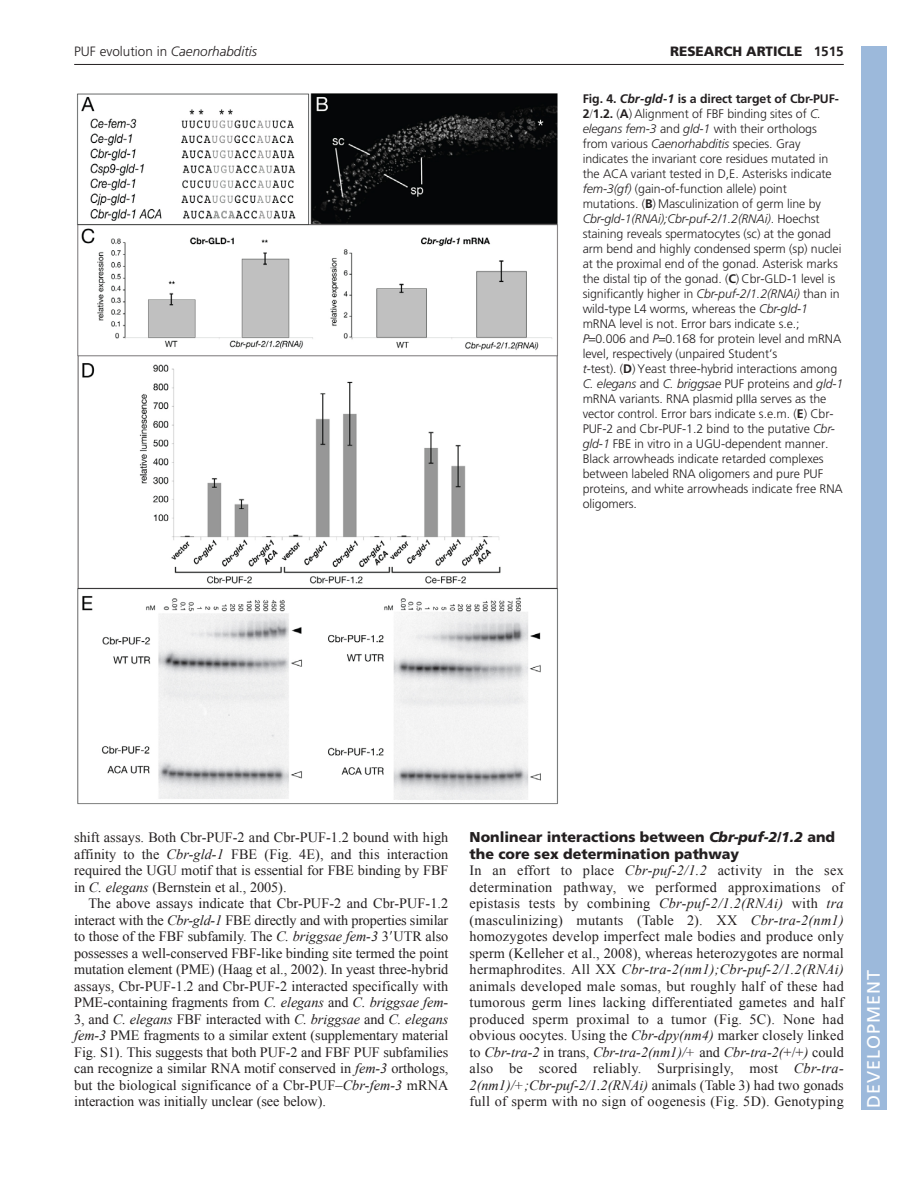
<style>
.page{position:relative;width:918px;height:1188px;background:#fff}
.page>*{position:absolute;margin:0;border:0;box-sizing:border-box;transform-origin:0 0}
.t1{font:18px "Frutiger LT Std";letter-spacing:.055em;color:#fff}
.t2{font:14.25px/16.5px "Times New Roman";letter-spacing:-.005em;color:#231f20;text-align:justify}
.t3{font:900 14.25px/16.5px "Frutiger LT Std";color:#231f20}
.t4{font:300 13.5px "Frutiger LT Std";color:#231f20}
.t5{font:900 13.5px "Frutiger LT Std";color:#231f20}
.t6{font:300 12.3px/15px "Frutiger LT Std";letter-spacing:-.005em;color:#231f20}
.s1{font-style:italic}
.s2{font-weight:700}
.s3{font-weight:700;font-style:italic}
.s4{font-family:"Times New Roman";font-weight:400}
.s5{font-family:"Mathematical Pi One"}
</style>
<div class="page">
<hr style="left:74px;top:64px;width:770px;height:1px;background:#231f20">
<img style="left:77px;top:93px;width:481px;height:712px">
<div style="left:861px;top:46px;width:25px;height:1064px;background:#9cb9db"></div>
<p class="t4" style="left:74px;top:46px;width:184px">PUF evolution in <span class="s1">Caenorhabditis</span></p>
<p class="t5" style="left:670px;top:46px;width:175px">RESEARCH ARTICLE <span class="s2">1515</span></p>
<p class="t6" style="left:583px;top:92px;width:262px"><span class="s2">Fig. 4.</span> <span class="s3">Cbr-gld-1</span> <span class="s2">is a direct target of Cbr-PUF-2</span><span class="s4">/</span><span class="s2">1.2.</span> (<span class="s2">A</span>) Alignment of FBF binding sites of <span class="s1">C. elegans fem-3</span> and <span class="s1">gld-1</span> with their orthologs from various <span class="s1">Caenorhabditis</span> species. Gray indicates the invariant core residues mutated in the ACA variant tested in D,E. Asterisks indicate <span class="s1">fem-3(gf)</span> (gain-of-function allele) point mutations. (<span class="s2">B</span>) Masculinization of germ line by <span class="s1">Cbr-gld-1(RNAi);Cbr-puf-2/1.2(RNAi)</span>. Hoechst staining reveals spermatocytes (sc) at the gonad arm bend and highly condensed sperm (sp) nuclei at the proximal end of the gonad. Asterisk marks the distal tip of the gonad. (<span class="s2">C</span>) Cbr-GLD-1 level is significantly higher in <span class="s1">Cbr-puf-2/1.2(RNAi)</span> than in wild-type L4 worms, whereas the <span class="s1">Cbr-gld-1 </span>mRNA level is not. Error bars indicate s.e.;<br><span class="s1">P</span> 0.006 and <span class="s1">P</span> 0.168 for protein level and mRNA level, respectively (unpaired Student’s<br><span class="s1">t</span>-test). (<span class="s2">D</span>) Yeast three-hybrid interactions among <span class="s1">C. elegans</span> and <span class="s1">C. briggsae</span> PUF proteins and <span class="s1">gld-1 </span>mRNA variants. RNA plasmid pIIIa serves as the vector control. Error bars indicate s.e.m. (<span class="s2">E</span>) Cbr-PUF-2 and Cbr-PUF-1.2 bind to the putative <span class="s1">Cbr&shy;gld-1</span> FBE in vitro in a UGU-dependent manner.<br>Black arrowheads indicate retarded complexes between labeled RNA oligomers and pure PUF proteins, and white arrowheads indicate free RNA oligomers.</p>
<p class="t2" style="left:74px;top:829px;width:376px">shift assays. Both Cbr-PUF-2 and Cbr-PUF-1.2 bound with high affinity to the <span class="s1">Cbr-gld-1</span> FBE (Fig. 4E), and this interaction required the UGU motif that is essential for FBE binding by FBF in <span class="s1">C. elegans</span> (Bernstein et al., 2005).</p>
<p class="t2" style="left:74px;top:895px;width:376px;text-indent:14px">The above assays indicate that Cbr-PUF-2 and Cbr-PUF-1.2 interact with the <span class="s1">Cbr-gld-1</span> FBE directly and with properties similar to those of the FBF subfamily. The <span class="s1">C. briggsae fem-3</span> 3<span class="s5">-</span>UTR also possesses a well-conserved FBF-like binding site termed the point mutation element (PME) (Haag et al., 2002). In yeast three-hybrid assays, Cbr-PUF-1.2 and Cbr-PUF-2 interacted specifically with PME-containing fragments from <span class="s1">C. elegans</span> and <span class="s1">C. briggsae fem</span>-3, and <span class="s1">C. elegans</span> FBF interacted with <span class="s1">C. briggsae</span> and <span class="s1">C. elegans fem-3</span> PME fragments to a similar extent (supplementary material Fig. S1). This suggests that both PUF-2 and FBF PUF subfamilies can recognize a similar RNA motif conserved in <span class="s1">fem-3</span> orthologs, but the biological significance of a Cbr-PUF–<span class="s1">Cbr-fem-3</span> mRNA interaction was initially unclear (see below).</p>
<p class="t3" style="left:470px;top:830px;width:367px">Nonlinear interactions between <span class="s1">Cbr-puf-2/1.2</span> and the core sex determination pathway</p>
<p class="t2" style="left:470px;top:862px;width:376px">In an effort to place <span class="s1">Cbr-puf-2/1.2</span> activity in the sex determination pathway, we performed approximations of epistasis tests by combining <span class="s1">Cbr-puf-2/1.2(RNAi)</span> with <span class="s1">tra </span>(masculinizing) mutants (Table 2). XX <span class="s1">Cbr-tra-2(nm1) </span>homozygotes develop imperfect male bodies and produce only sperm (Kelleher et al., 2008), whereas heterozygotes are normal hermaphrodites. All XX <span class="s1">Cbr-tra-2(nm1);Cbr-puf-2/1.2(RNAi) </span>animals developed male somas, but roughly half of these had tumorous germ lines lacking differentiated gametes and half produced sperm proximal to a tumor (Fig. 5C). None had obvious oocytes. Using the <span class="s1">Cbr-dpy(nm4)</span> marker closely linked to <span class="s1">Cbr-tra-2</span> in trans, <span class="s1">Cbr-tra-2(nm1)/+</span> and <span class="s1">Cbr-tra-2(</span>+/+<span class="s1">)</span> could also be scored reliably. Surprisingly, most <span class="s1">Cbr-tra-2(nm1)/+;Cbr-puf-2/1.2(RNAi)</span> animals (Table 3) had two gonads full of sperm with no sign of oogenesis (Fig. 5D). Genotyping</p>
<p class="t1" style="left:863px;top:1108px;width:140px;rotate:-90deg">DEVELOPMENT</p>
</div>
